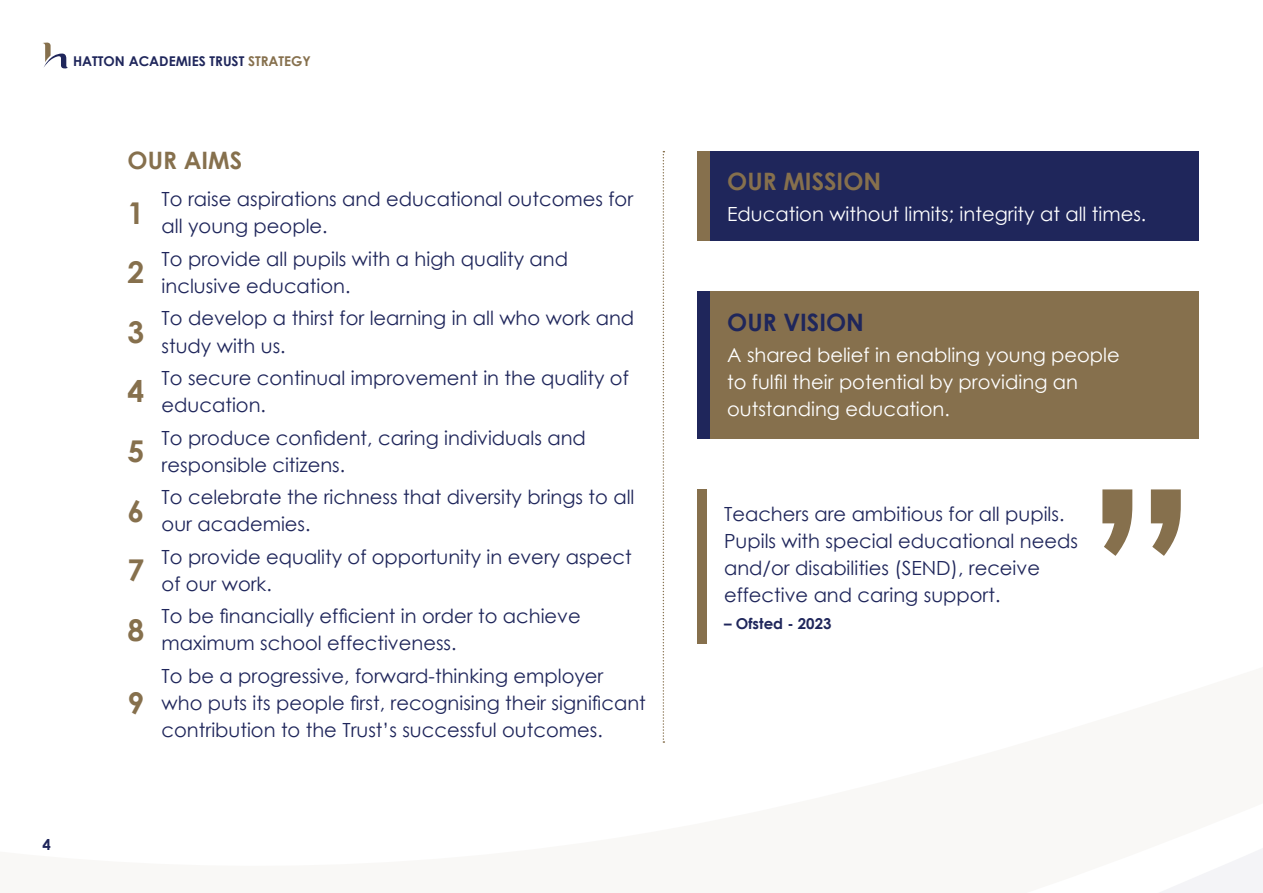
<style>
.page{position:relative;width:1263px;height:893px;background:#fff}
.page>*{position:absolute;margin:0;border:0;box-sizing:border-box;transform-origin:0 0}
.t1{font:700 30px "Century Gothic";color:#86704d}
.t2{font:700 24px "Century Gothic";color:#86704d}
.t3{font:700 24px "Century Gothic";color:#1f265b}
.t4{font:19.5px/27px "Century Gothic";color:#1f265b}
.t5{font:19.5px/27px "Century Gothic";color:#fff}
.t6{font:700 15px "Century Gothic";color:#1f265b}
.t7{font:700 13.5px "Century Gothic";color:#1f265b}
.s1{color:#86704d}
</style>
<div class="page">
<svg style="left:662px;top:299px;width:601px;height:594px"></svg>
<svg style="left:43px;top:42px;width:25px;height:27px"></svg>
<div style="left:697px;top:151px;width:502px;height:89px;background:#1f265b"></div>
<div style="left:697px;top:151px;width:13px;height:89px;background:#86704d"></div>
<div style="left:697px;top:291px;width:502px;height:147px;background:#86704d"></div>
<div style="left:697px;top:291px;width:13px;height:147px;background:#1f265b"></div>
<svg style="left:663px;top:151px;width:1px;height:592px"></svg>
<div style="left:697px;top:489px;width:10px;height:155px;background:#86704d"></div>
<svg style="left:1102px;top:489px;width:79px;height:67px"></svg>
<p class="t7" style="left:73px;top:56px;width:239px">HATTON ACADEMIES TRUST <span class="s1">STRATEGY</span></p>
<p class="t2" style="left:128px;top:151px;width:116px">OUR AIMS</p>
<h1 class="t1" style="left:128px;top:201px;width:18px">1</h1>
<p class="t4" style="left:162px;top:186px;width:473px">To raise aspirations and educational outcomes for all young people.</p>
<h1 class="t1" style="left:128px;top:261px;width:18px">2</h1>
<p class="t4" style="left:162px;top:245px;width:408px">To provide all pupils with a high quality and inclusive education.</p>
<h1 class="t1" style="left:128px;top:320px;width:18px">3</h1>
<p class="t4" style="left:162px;top:305px;width:474px">To develop a thirst for learning in all who work and study with us.</p>
<h1 class="t1" style="left:128px;top:380px;width:18px">4</h1>
<p class="t4" style="left:162px;top:364px;width:469px">To secure continual improvement in the quality of education.</p>
<h1 class="t1" style="left:128px;top:439px;width:18px">5</h1>
<p class="t4" style="left:162px;top:424px;width:426px">To produce confident, caring individuals and responsible citizens.</p>
<h1 class="t1" style="left:128px;top:499px;width:18px">6</h1>
<p class="t4" style="left:162px;top:483px;width:474px">To celebrate the richness that diversity brings to all our academies.</p>
<h1 class="t1" style="left:128px;top:559px;width:18px">7</h1>
<p class="t4" style="left:162px;top:543px;width:472px">To provide equality of opportunity in every aspect of our work.</p>
<h1 class="t1" style="left:128px;top:618px;width:18px">8</h1>
<p class="t4" style="left:162px;top:602px;width:421px">To be financially efficient in order to achieve maximum school effectiveness.</p>
<h1 class="t1" style="left:128px;top:691px;width:18px">9</h1>
<p class="t4" style="left:162px;top:662px;width:486px">To be a progressive, forward-thinking employer who puts its people first, recognising their significant contribution to the Trust’s successful outcomes.</p>
<p class="t6" style="left:43px;top:839px;width:10px">4</p>
<p class="t2" style="left:727px;top:172px;width:156px">OUR MISSION</p>
<p class="t5" style="left:727px;top:201px;width:421px">Education without limits; integrity at all times.</p>
<p class="t3" style="left:727px;top:313px;width:138px">OUR VISION</p>
<p class="t5" style="left:727px;top:341px;width:394px">A shared belief in enabling young people to fulfil their potential by providing an outstanding education.</p>
<p class="t4" style="left:724px;top:500px;width:355px">Teachers are ambitious for all pupils.<br>Pupils with special educational needs and/or disabilities (SEND), receive effective and caring support.</p>
<p class="t6" style="left:724px;top:612px;width:109px">– Ofsted - 2023</p>
</div>
